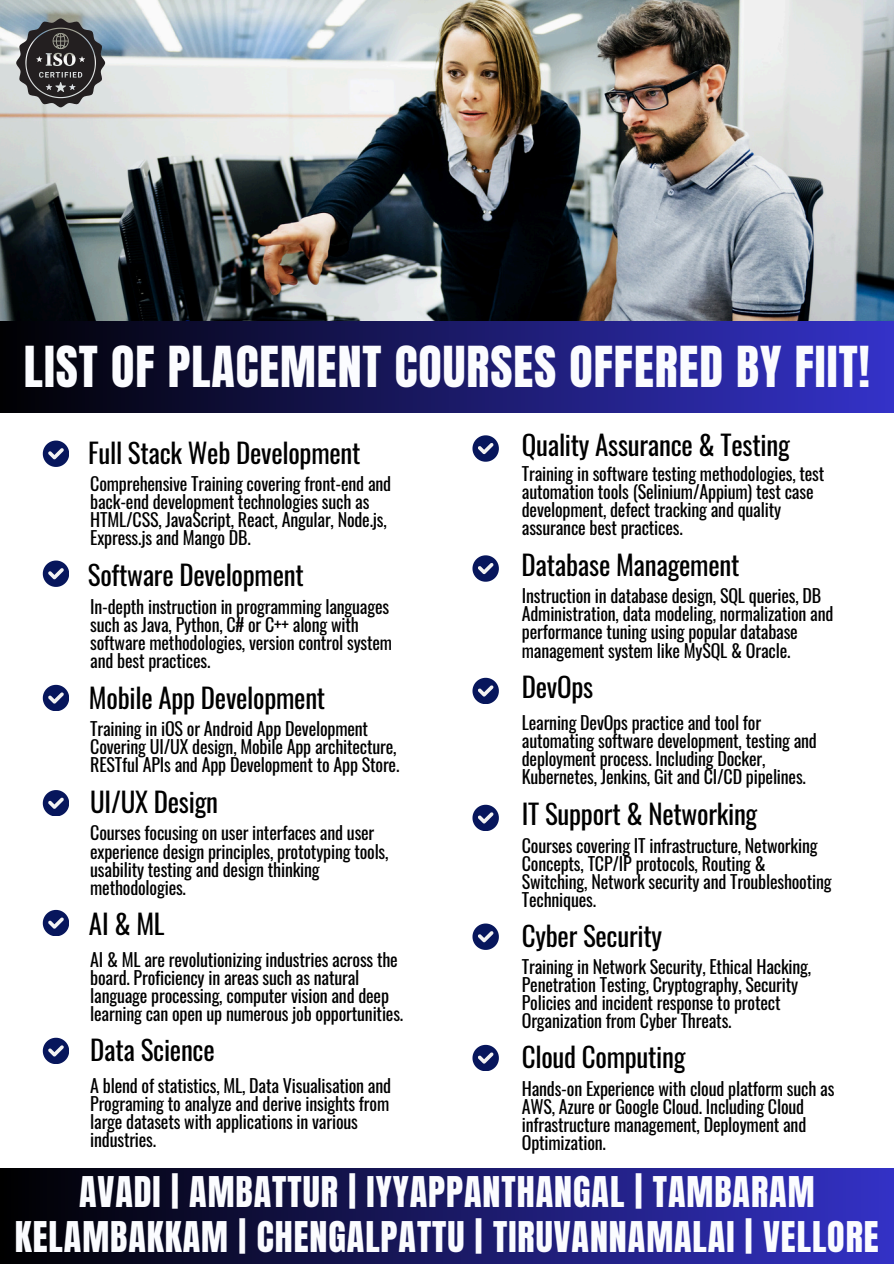
<style>
.page{position:relative;width:894px;height:1264px;background:#fff}
.page>*{position:absolute;margin:0;border:0;box-sizing:border-box;transform-origin:0 0}
.t1{font:48px "Anton";letter-spacing:.02em;color:#fbfcff}
.t2{font:36px/45px "Anton";letter-spacing:.025em;color:#fbfcff;text-align:center}
.t3{font:27px "Oswald";letter-spacing:-.01em;color:#000}
.t4{font:18px/18px "Oswald";letter-spacing:-.01em;color:#000}
</style>
<div class="page">
<img style="left:0;top:0;width:893px;height:321px">
<div style="left:0;top:1167px;width:893px;height:96px;background:linear-gradient(to right,#000,#3331c6)"></div>
<svg style="left:43px;top:440px;width:26px;height:26px"></svg>
<svg style="left:43px;top:560px;width:26px;height:26px"></svg>
<svg style="left:43px;top:685px;width:26px;height:25px"></svg>
<svg style="left:43px;top:790px;width:26px;height:26px"></svg>
<svg style="left:43px;top:1037px;width:26px;height:26px"></svg>
<svg style="left:43px;top:909px;width:26px;height:26px"></svg>
<svg style="left:472px;top:435px;width:26px;height:26px"></svg>
<svg style="left:472px;top:555px;width:26px;height:26px"></svg>
<svg style="left:472px;top:677px;width:26px;height:26px"></svg>
<svg style="left:472px;top:804px;width:26px;height:26px"></svg>
<svg style="left:472px;top:923px;width:26px;height:26px"></svg>
<svg style="left:472px;top:1044px;width:26px;height:26px"></svg>
<div style="left:0;top:321px;width:893px;height:91px;background:linear-gradient(to right,#010102,#3432c9)"></div>
<svg style="left:16px;top:18px;width:89px;height:89px"></svg>
<div style="left:67px;top:54px;width:5px;height:11px;background:#231f20;border-radius:50%"></div>
<p class="t1" style="left:24px;top:333px;width:846px">LIST OF PLACEMENT COURSES OFFERED BY FIIT!</p>
<p class="t3" style="left:88px;top:431px;width:273px">Full Stack Web Development</p>
<p class="t4" style="left:90px;top:474px;width:302px">Comprehensive Training covering front-end and back-end development technologies such as HTML/CSS, JavaScript, React, Angular, Node.js, Express.js and Mango DB.</p>
<p class="t3" style="left:88px;top:554px;width:217px">Software Development</p>
<h4 class="t4" style="left:90px;top:596px;width:303px">In-depth instruction in programming languages such as Java, Python, C# or C++ along with software methodologies, version control system and best practices.</h4>
<p class="t3" style="left:89px;top:676px;width:238px">Mobile App Development</p>
<p class="t4" style="left:90px;top:719px;width:310px">Training in iOS or Android App Development<br>Covering UI/UX design, Mobile App architecture,<br>RESTful APIs and App Development to App Store.</p>
<p class="t3" style="left:90px;top:780px;width:129px">UI/UX Design</p>
<h4 class="t4" style="left:90px;top:823px;width:300px">Courses focusing on user interfaces and user experience design principles, prototyping tools, usability testing and design thinking methodologies.</h4>
<p class="t3" style="left:89px;top:903px;width:77px">AI&amp;ML</p>
<p class="t4" style="left:90px;top:950px;width:314px">AI &amp; ML are revolutionizing industries across the board. Proficiency in areas such as natural language processing, computer vision and deep learning can open up numerous job opportunities.</p>
<p class="t3" style="left:90px;top:1028px;width:126px">Data Science</p>
<h4 class="t4" style="left:90px;top:1075px;width:302px">A blend of statistics, ML, Data Visualisation and Programing to analyze and derive insights from large datasets with applications in various industries.</h4>
<p class="t3" style="left:521px;top:424px;width:269px">Quality Assurance &amp; Testing</p>
<p class="t4" style="left:521px;top:464px;width:304px">Training in software testing methodologies, test automation tools (Selinium/Appium) test case development, defect tracking and quality assurance best practices.</p>
<h4 class="t3" style="left:521px;top:544px;width:219px">Database Management</h4>
<h4 class="t4" style="left:521px;top:586px;width:313px">Instruction in database design, SQL queries, DB Administration, data modeling, normalization and performance tuning using popular database management system like MySQL &amp; Oracle.</h4>
<p class="t3" style="left:521px;top:666px;width:73px">DevOps</p>
<p class="t4" style="left:521px;top:713px;width:296px">Learning DevOps practice and tool for automating software development, testing and deployment process. Including Docker, Kubernetes, Jenkins, Git and CI/CD pipelines.</p>
<h4 class="t3" style="left:521px;top:793px;width:237px">IT Support &amp; Networking</h4>
<p class="t4" style="left:521px;top:835px;width:311px">Courses covering IT infrastructure, Networking Concepts, TCP/IP protocols, Routing &amp; Switching, Network security and Troubleshooting Techniques.</p>
<p class="t3" style="left:521px;top:914px;width:142px">Cyber Security</p>
<p class="t4" style="left:521px;top:957px;width:291px">Training in Network Security, Ethical Hacking, Penetration Testing, Cryptography, Security Policies and incident response to protect Organization from Cyber Threats.</p>
<h4 class="t3" style="left:521px;top:1035px;width:165px">Cloud Computing</h4>
<p class="t4" style="left:521px;top:1078px;width:314px">Hands-on Experience with cloud platform such as AWS, Azure or Google Cloud. Including Cloud infrastructure management, Deployment and Optimization.</p>
<h1 class="t2" style="left:15px;top:1169px;width:865px">AVADI | AMBATTUR | IYYAPPANTHANGAL | TAMBARAM<br>KELAMBAKKAM | CHENGALPATTU | TIRUVANNAMALAI | VELLORE</h1>
</div>
